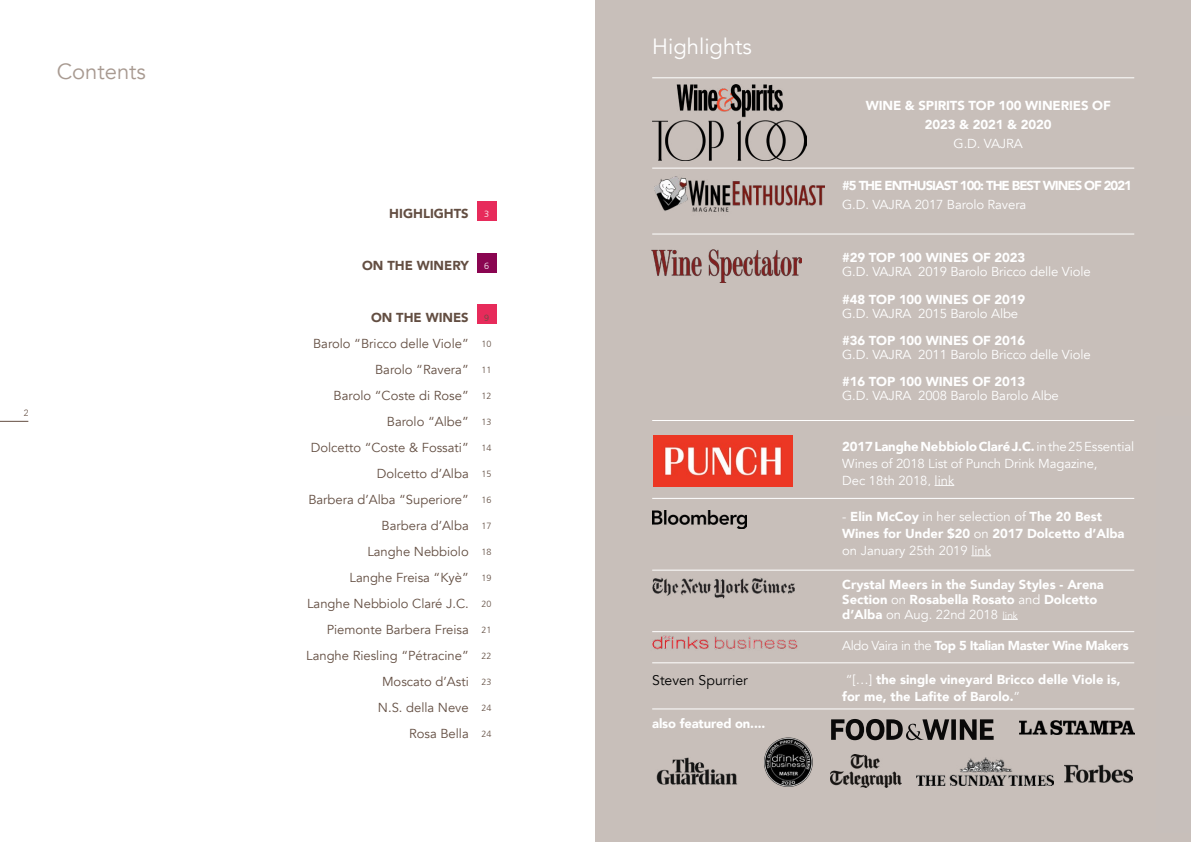
<style>
.page{position:relative;width:1191px;height:842px;background:#fff}
.page>*{position:absolute;margin:0;border:0;box-sizing:border-box;transform-origin:0 0}
.t1{font:22px "Avenir";color:#fff}
.t2{font:22px "Avenir";color:#a89a91}
.t3{font:14px "Avenir";color:#000}
.t4{font:900 13px/17px "Avenir";letter-spacing:-.01em;color:#fff}
.t5{font:13px/26px "Avenir";color:#634e42;text-align:right}
.t6{font:13px/17px "Avenir";letter-spacing:-.01em;color:#fff}
.t7{font:900 13px "Avenir";letter-spacing:-.03em;color:#fff}
.t8{font:900 13px "Avenir";letter-spacing:-.075em;color:#fff}
.t9{font:900 13px "Avenir";color:#634e42}
.t10{font:300 9px "Frutiger";color:#614d41}
.t11{font:300 9px "Frutiger";color:#634e42}
.t12{font:300 9px "Frutiger";color:#fff}
.t13{font:300 9px "Avenir";color:#634e42}
.s1{font-weight:900}
.s2{font-weight:400}
.s3{font-weight:400;font-size:10px}
</style>
<div class="page">
<svg style="left:0;top:421px;width:28px;height:1px"></svg>
<div style="left:595px;top:0;width:596px;height:842px;background:#c8bfba"></div>
<div style="left:477px;top:304px;width:19px;height:20px;background:#e72b5b"></div>
<svg style="left:1002px;top:619px;width:15px;height:1px"></svg>
<hr style="left:652px;top:570px;width:482px;height:1px;background:#fff">
<hr style="left:652px;top:631px;width:482px;height:1px;background:#fff">
<hr style="left:652px;top:420px;width:482px;height:1px;background:#fff">
<hr style="left:652px;top:77px;width:482px;height:1px;background:#fff">
<img style="left:652px;top:631px;width:146px;height:19px">
<hr style="left:652px;top:708px;width:482px;height:1px;background:#fff">
<hr style="left:652px;top:498px;width:482px;height:1px;background:#fff">
<svg style="left:971px;top:555px;width:20px;height:1px"></svg>
<img style="left:652px;top:577px;width:142px;height:21px">
<img style="left:654px;top:436px;width:138px;height:50px">
<svg style="left:934px;top:485px;width:20px;height:1px"></svg>
<img style="left:652px;top:510px;width:94px;height:19px">
<hr style="left:652px;top:168px;width:482px;height:1px;background:#fff">
<div style="left:477px;top:201px;width:19px;height:19px;background:#e72b5b"></div>
<div style="left:477px;top:254px;width:19px;height:19px;background:#8a0551"></div>
<hr style="left:652px;top:662px;width:482px;height:1px;background:#fff">
<img style="left:656px;top:757px;width:82px;height:28px">
<img style="left:831px;top:755px;width:70px;height:33px">
<img style="left:764px;top:737px;width:49px;height:50px">
<img style="left:916px;top:758px;width:137px;height:27px">
<img style="left:1064px;top:764px;width:68px;height:19px">
<hr style="left:652px;top:234px;width:482px;height:1px;background:#fff">
<img style="left:1020px;top:721px;width:114px;height:13px">
<img style="left:655px;top:167px;width:169px;height:68px">
<svg style="left:831px;top:719px;width:162px;height:21px"></svg>
<img style="left:652px;top:84px;width:155px;height:77px">
<img style="left:651px;top:249px;width:150px;height:34px">
<h1 class="t2" style="left:57px;top:58px;width:91px">Contents</h1>
<p class="t13" style="left:24px;top:407px;width:6px">2</p>
<h1 class="t1" style="left:652px;top:33px;width:101px">Highlights</h1>
<p class="t4" style="left:865px;top:95px;width:247px;line-height:19px;text-align:center">WINE &amp; SPIRITS TOP 100 WINERIES OF<br>2023 &amp; 2021 &amp; 2020</p>
<p class="t6" style="left:953px;top:135px;width:71px">G.D. VAJRA</p>
<p class="t9" style="left:389px;top:202px;width:81px">HIGHLIGHTS</p>
<p class="t12" style="left:484px;top:209px;width:7px">3</p>
<p class="t8" style="left:842px;top:174px;width:291px">#5 THE ENTHUSIAST 100: THE BEST WINES OF 2021</p>
<p class="t6" style="left:842px;top:196px;width:186px">G.D. VAJRA 2017 Barolo Ravera</p>
<p class="t9" style="left:362px;top:254px;width:108px">ON THE WINERY</p>
<p class="t12" style="left:484px;top:261px;width:7px">6</p>
<p class="t9" style="left:371px;top:306px;width:99px">ON THE WINES</p>
<p class="t5" style="left:306px;top:331px;width:164px">Barolo “Bricco delle Viole”<br>Barolo “Ravera”<br>Barolo “Coste di Rose”<br>Barolo “Albe”<br>Dolcetto “Coste &amp; Fossati”<br>Dolcetto d’Alba<br>Barbera d’Alba “Superiore”<br>Barbera d’Alba<br>Langhe Nebbiolo<br>Langhe Freisa “Kyè”<br>Langhe Nebbiolo Claré J.C.<br>Piemonte Barbera Freisa<br>Langhe Riesling “Pétracine”<br>Moscato d’Asti<br>N.S. della Neve<br>Rosa Bella</p>
<p class="t10" style="left:484px;top:313px;width:7px">9</p>
<p class="t10" style="left:481px;top:339px;width:12px">10</p>
<p class="t10" style="left:481px;top:365px;width:12px">11</p>
<p class="t10" style="left:481px;top:391px;width:12px">12</p>
<p class="t10" style="left:481px;top:417px;width:12px">13</p>
<p class="t10" style="left:481px;top:443px;width:12px">14</p>
<p class="t10" style="left:481px;top:469px;width:12px">15</p>
<p class="t10" style="left:481px;top:495px;width:12px">16</p>
<p class="t10" style="left:481px;top:521px;width:12px">17</p>
<p class="t10" style="left:481px;top:547px;width:12px">18</p>
<p class="t10" style="left:481px;top:573px;width:12px">19</p>
<p class="t10" style="left:481px;top:599px;width:12px">20</p>
<p class="t10" style="left:481px;top:625px;width:12px">21</p>
<p class="t10" style="left:481px;top:651px;width:12px">22</p>
<p class="t10" style="left:481px;top:677px;width:12px">23</p>
<p class="t11" style="left:481px;top:703px;width:12px">24</p>
<p class="t11" style="left:481px;top:729px;width:12px">24</p>
<p class="t3" style="left:652px;top:672px;width:97px">Steven Spurrier</p>
<p class="t4" style="left:652px;top:715px;width:115px">also featured on....</p>
<p class="t4" style="left:842px;top:249px;width:184px">#29 TOP 100 WINES OF 2023</p>
<p class="t6" style="left:842px;top:264px;width:250px">G.D. VAJRA 2019 Barolo Bricco delle Viole</p>
<p class="t4" style="left:842px;top:291px;width:184px">#48 TOP 100 WINES OF 2019</p>
<p class="t6" style="left:842px;top:306px;width:177px">G.D. VAJRA 2015 Barolo Albe</p>
<p class="t4" style="left:842px;top:332px;width:184px">#36 TOP 100 WINES OF 2016</p>
<p class="t6" style="left:842px;top:347px;width:250px">G.D. VAJRA 2011 Barolo Bricco delle Viole</p>
<p class="t4" style="left:842px;top:373px;width:184px">#16 TOP 100 WINES OF 2013</p>
<p class="t6" style="left:842px;top:388px;width:218px">G.D. VAJRA 2008 Barolo Barolo Albe</p>
<p class="t6" style="left:842px;top:438px;width:293px"><span class="s1">2017 Langhe Nebbiolo Claré J.C.</span> in the 25 Essential<br>Wines of 2018 List of Punch Drink Magazine,<br>Dec 18th 2018, link</p>
<p class="t4" style="left:842px;top:507px;width:284px"><span class="s2">-</span> Elin McCoy <span class="s2">in her selection of</span> The 20 Best<br>Wines for Under $20 <span class="s2">on</span> 2017 Dolcetto d’Alba <span class="s2">on January 25th 2019 link</span></p>
<p class="t4" style="left:842px;top:576px;width:263px;line-height:15px">Crystal Meers in the Sunday Styles - Arena<br>Section <span class="s2">on</span> Rosabella Rosato <span class="s2">and</span> Dolcetto d’Alba <span class="s2">on Aug. 22nd 2018</span> <span class="s3">link</span></p>
<p class="t7" style="left:842px;top:635px;width:288px"><span class="s2">Aldo Vaira in the</span> Top 5 Italian Master Wine Makers</p>
<p class="t4" style="left:842px;top:671px;width:280px"><span class="s2">“[…]</span> the single vineyard Bricco delle Viole is, for me, the Lafite of Barolo.<span class="s2">”</span></p>
</div>
